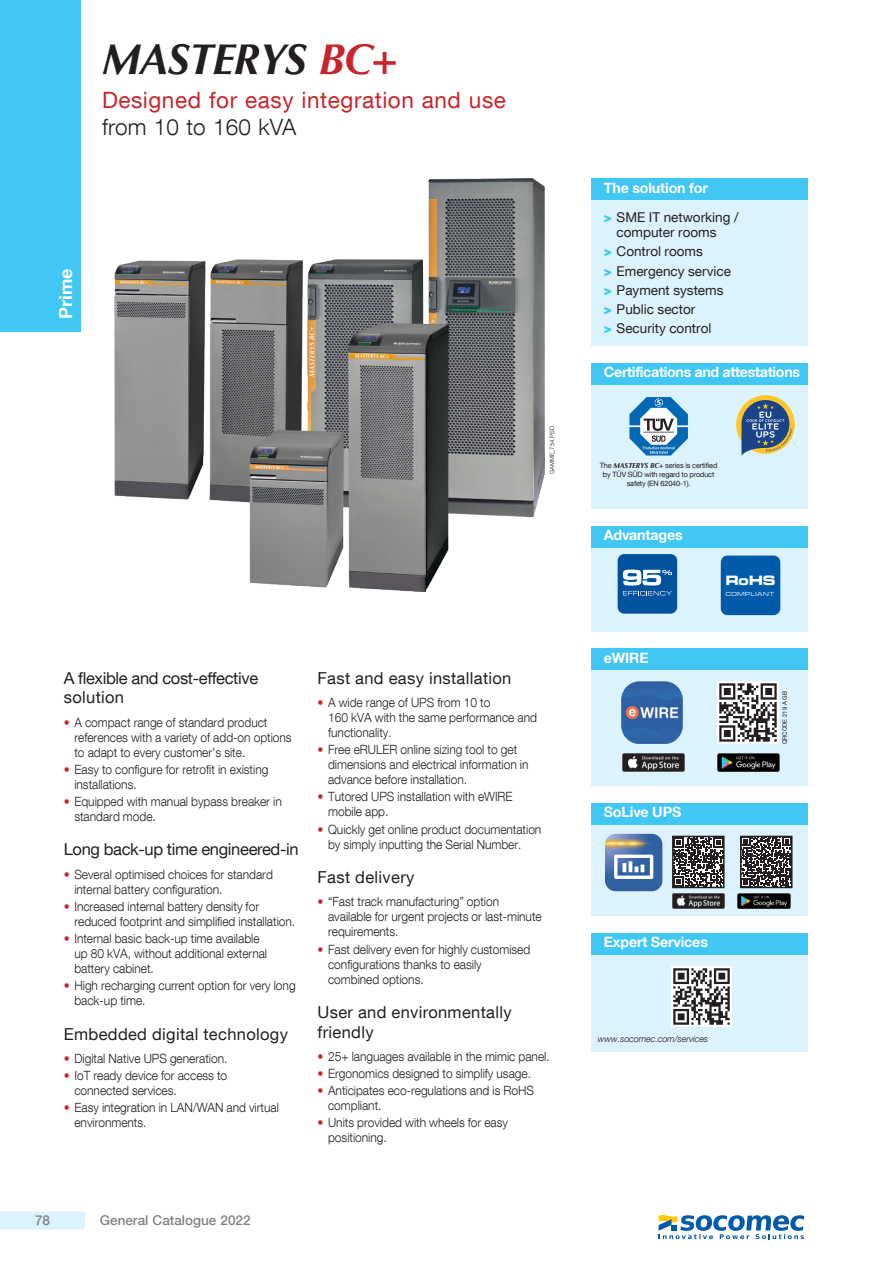
<style>
.page{position:relative;width:893px;height:1263px;background:#fff}
.page>*{position:absolute;margin:0;border:0;box-sizing:border-box;transform-origin:0 0}
.produit_page_1{font:italic 700 43.5px "Optima LT Std";letter-spacing:-.025em;color:#231f20}
.phase_puissance{font:22.5px "Helvetica Neue LT Com";letter-spacing:.025em;color:#c8242b}
.sous_titre_noir{font:300 22.5px "Helvetica Neue LT Com";letter-spacing:.01em;color:#231f20}
.t1{font:700 18px "Helvetica Neue LT Com";color:#fff}
.sous_titre_1ere_p{font:16.5px/19.5px "Helvetica Neue LT Com";letter-spacing:.02em;color:#231f20}
.sous_titre_1ere_p-2{font:16.5px/19.5px "Helvetica Neue LT Com";letter-spacing:-.02em;color:#231f20}
.navig_titre{font:700 14.25px "Helvetica Neue LT Com";letter-spacing:-.01em;color:#fff}
.t2{font:13.95px "Microgramma D Bold Exte";color:#fff}
.t3{font:13.5px/15px "Helvetica Neue LT Com";color:#231f20}
.t4{font:500 13.5px "Helvetica Neue LT Com";color:#808285}
.t5{font:300 12.75px/15px "Helvetica Neue LT Com";letter-spacing:-.005em;color:#231f20;scale:.94 1}
.Note{font:italic 300 9px "Helvetica Neue LT Com";letter-spacing:-.01em;color:#231f20}
.legende_certif{font:7.35px/9px "Helvetica Neue LT Com";letter-spacing:-.02em;color:#231f20;text-align:center}
.reference{font:300 6px "Helvetica Neue LT Com";color:#231f20}
.référence_-_texte_co{font:6px "Helvetica Neue LT Com";color:#231f20}
.t6{font:6px "Microgramma D Medi Exte";letter-spacing:.1em;color:#fff}
.s1{color:#c8242b}
.s2{font-weight:900;color:#40c7f4}
.s3{font-family:"Optima LT Std";font-weight:700;font-style:italic}
</style>
<div class="page">
<div style="left:0;top:1211px;width:85px;height:18px;background:#dcf2fc"></div>
<div style="left:0;top:0;width:81px;height:332px;background:#40c7f4"></div>
<img style="left:114px;top:179px;width:430px;height:413px">
<div style="left:591px;top:384px;width:217px;height:125px;background:#dcf2fc"></div>
<div style="left:591px;top:363px;width:217px;height:21px;background:#40c7f4"></div>
<svg style="left:629px;top:397px;width:59px;height:58px"></svg>
<div style="left:591px;top:200px;width:217px;height:146px;background:#dcf2fc"></div>
<div style="left:591px;top:178px;width:217px;height:22px;background:#40c7f4"></div>
<div style="left:591px;top:670px;width:217px;height:116px;background:#dcf2fc"></div>
<div style="left:591px;top:648px;width:217px;height:22px;background:#40c7f4"></div>
<img style="left:622px;top:753px;width:63px;height:18px">
<img style="left:717px;top:753px;width:63px;height:18px">
<img style="left:621px;top:682px;width:62px;height:62px">
<img style="left:717px;top:682px;width:62px;height:62px">
<div style="left:591px;top:954px;width:217px;height:98px;background:#dcf2fc"></div>
<div style="left:591px;top:933px;width:217px;height:21px;background:#40c7f4"></div>
<img style="left:672px;top:966px;width:59px;height:60px">
<div style="left:591px;top:547px;width:217px;height:84px;background:#dcf2fc"></div>
<div style="left:591px;top:526px;width:217px;height:21px;background:#40c7f4"></div>
<div style="left:618px;top:554px;width:59px;height:60px;background:#00519e;border-radius:7px"></div>
<svg style="left:623px;top:591px;width:49px;height:4px"></svg>
<svg style="left:623px;top:570px;width:49px;height:15px"></svg>
<div style="left:721px;top:556px;width:59px;height:59px;background:#015aaa;border-radius:7px"></div>
<div style="left:591px;top:824px;width:217px;height:92px;background:#dcf2fc"></div>
<div style="left:591px;top:803px;width:217px;height:21px;background:#40c7f4"></div>
<svg style="left:605px;top:834px;width:57px;height:57px"></svg>
<svg style="left:675px;top:839px;width:47px;height:46px"></svg>
<div style="left:672px;top:836px;width:53px;height:52px;border:2px solid #231f20"></div>
<svg style="left:743px;top:839px;width:46px;height:46px"></svg>
<div style="left:740px;top:836px;width:52px;height:52px;border:2px solid #231f20"></div>
<img style="left:672px;top:893px;width:53px;height:15px">
<img style="left:738px;top:893px;width:52px;height:15px">
<div style="left:736px;top:395px;width:59px;height:59px;background:#fec627;border-radius:50%"></div>
<svg style="left:741px;top:400px;width:52px;height:56px"></svg>
<svg style="left:659px;top:1215px;width:145px;height:24px"></svg>
<p class="produit_page_1" style="left:102px;top:34px;width:297px">MASTERYS <span class="s1">BC+</span></p>
<p class="phase_puissance" style="left:102px;top:86px;width:405px">Designed for easy integration and use</p>
<p class="sous_titre_noir" style="left:102px;top:114px;width:196px">from 10 to 160 kVA</p>
<h3 class="t1" style="left:54px;top:319px;width:52px;rotate:-90deg">Prime</h3>
<p class="reference" style="left:548px;top:474px;width:50px;rotate:-90deg">GAMME_754.PSD</p>
<p class="sous_titre_1ere_p-2" style="left:64px;top:668px;width:196px">A flexible and cost-effective solution</p>
<p class="t5" style="left:74px;top:714px;width:233px;text-indent:-11px"><span class="s1">•</span> A compact range of standard product references with a variety of add-on options to adapt to every customer’s site.</p>
<p class="t5" style="left:74px;top:761px;width:208px;text-indent:-11px"><span class="s1">•</span> Easy to configure for retrofit in existing installations.</p>
<p class="t5" style="left:74px;top:794px;width:222px;text-indent:-11px"><span class="s1">•</span> Equipped with manual bypass breaker in standard mode.</p>
<p class="sous_titre_1ere_p-2" style="left:64px;top:839px;width:236px">Long back-up time engineered-in</p>
<p class="t5" style="left:74px;top:866px;width:213px;text-indent:-11px"><span class="s1">•</span> Several optimised choices for standard internal battery configuration.</p>
<p class="t5" style="left:74px;top:899px;width:236px;text-indent:-11px"><span class="s1">•</span> Increased internal battery density for reduced footprint and simplified installation.</p>
<p class="t5" style="left:74px;top:931px;width:207px;text-indent:-11px"><span class="s1">•</span> Internal basic back-up time available up 80 kVA, without additional external battery cabinet.</p>
<p class="t5" style="left:74px;top:978px;width:237px;text-indent:-11px"><span class="s1">•</span> High recharging current option for very long back-up time.</p>
<p class="sous_titre_1ere_p" style="left:64px;top:1023px;width:226px">Embedded digital technology</p>
<p class="t5" style="left:64px;top:1051px;width:176px"><span class="s1">•</span> Digital Native UPS generation.</p>
<p class="t5" style="left:74px;top:1068px;width:164px;text-indent:-11px"><span class="s1">•</span> IoT ready device for access to connected services.</p>
<p class="t5" style="left:74px;top:1100px;width:219px;text-indent:-11px"><span class="s1">•</span> Easy integration in LAN/WAN and virtual environments.</p>
<p class="sous_titre_1ere_p" style="left:317px;top:668px;width:195px">Fast and easy installation</p>
<p class="t5" style="left:328px;top:695px;width:224px;text-indent:-11px"><span class="s1">•</span> A wide range of UPS from 10 to<br>160 kVA with the same performance and functionality.</p>
<p class="t5" style="left:328px;top:742px;width:215px;text-indent:-11px"><span class="s1">•</span> Free eRULER online sizing tool to get dimensions and electrical information in advance before installation.</p>
<p class="t5" style="left:328px;top:789px;width:198px;text-indent:-11px"><span class="s1">•</span> Tutored UPS installation with eWIRE mobile app.</p>
<p class="t5" style="left:328px;top:821px;width:228px;text-indent:-11px"><span class="s1">•</span> Quickly get online product documentation by simply inputting the Serial Number.</p>
<p class="sous_titre_1ere_p" style="left:317px;top:867px;width:98px">Fast delivery</p>
<p class="t5" style="left:328px;top:894px;width:229px;text-indent:-11px"><span class="s1">•</span> “Fast track manufacturing” option available for urgent projects or last-minute requirements.</p>
<p class="t5" style="left:328px;top:941px;width:217px;text-indent:-11px"><span class="s1">•</span> Fast delivery even for highly customised configurations thanks to easily combined options.</p>
<p class="sous_titre_1ere_p" style="left:317px;top:1002px;width:196px">User and environmentally friendly</p>
<p class="t5" style="left:317px;top:1049px;width:249px"><span class="s1">•</span> 25+ languages available in the mimic panel.</p>
<p class="t5" style="left:317px;top:1066px;width:229px"><span class="s1">•</span> Ergonomics designed to simplify usage.</p>
<p class="t5" style="left:328px;top:1083px;width:221px;text-indent:-11px"><span class="s1">•</span> Anticipates eco-regulations and is RoHS compliant.</p>
<p class="t5" style="left:328px;top:1115px;width:193px;text-indent:-11px"><span class="s1">•</span> Units provided with wheels for easy positioning.</p>
<p class="t4" style="left:35px;top:1212px;width:17px">78</p>
<p class="t4" style="left:100px;top:1212px;width:152px">General Catalogue 2022</p>
<p class="navig_titre" style="left:604px;top:178px;width:106px">The solution for</p>
<p class="t3" style="left:617px;top:209px;width:123px;text-indent:-13px"><span class="s2">&gt;</span> SME IT networking / computer rooms</p>
<p class="t3" style="left:604px;top:244px;width:101px"><span class="s2">&gt;</span> Control rooms</p>
<p class="t3" style="left:604px;top:263px;width:129px"><span class="s2">&gt;</span> Emergency service</p>
<p class="t3" style="left:604px;top:282px;width:121px"><span class="s2">&gt;</span> Payment systems</p>
<p class="t3" style="left:604px;top:301px;width:93px"><span class="s2">&gt;</span> Public sector</p>
<p class="t3" style="left:604px;top:321px;width:109px"><span class="s2">&gt;</span> Security control</p>
<p class="navig_titre" style="left:604px;top:363px;width:198px">Certifications and attestations</p>
<p class="legende_certif" style="left:600px;top:460px;width:119px">The <span class="s3">MASTERYS BC+</span> series is certified by TÜV SÜD with regard to product safety (EN 62040-1).</p>
<p class="navig_titre" style="left:604px;top:526px;width:80px">Advantages</p>
<p class="navig_titre" style="left:604px;top:649px;width:46px">eWIRE</p>
<p class="navig_titre" style="left:604px;top:803px;width:79px">SoLive UPS</p>
<p class="t2" style="left:726px;top:571px;width:51px">RoHS</p>
<p class="t6" style="left:726px;top:590px;width:50px">COMPLIANT</p>
<p class="référence_-_texte_co" style="left:781px;top:744px;width:55px;rotate:-90deg">QRCODE 219 A GB</p>
<p class="navig_titre" style="left:604px;top:933px;width:106px">Expert Services</p>
<p class="Note" style="left:598px;top:1034px;width:112px">www.socomec.com/services</p>
</div>
